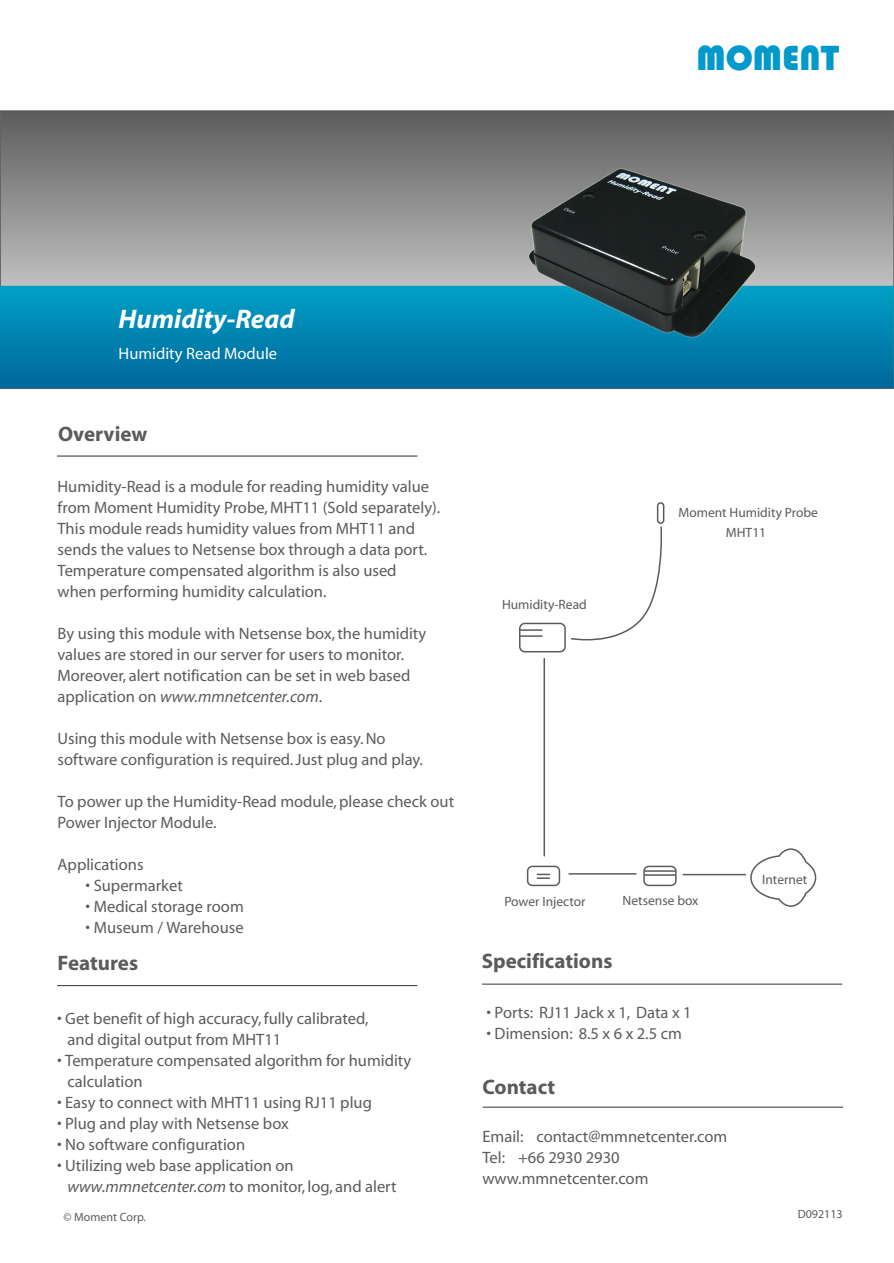
<style>
.page{position:relative;width:894px;height:1263px;background:#fff}
.page>*{position:absolute;margin:0;border:0;box-sizing:border-box;transform-origin:0 0}
.t1{font:36px "Bauhaus 93";color:#09c}
.t2{font:italic 700 27px "Myriad";color:#fff}
.t3{font:700 21px "Myriad";color:#5b5b5b}
.t4{font:16.5px/21px "Myriad";color:#5b5b5b}
.t5{font:16.5px "Myriad";color:#fff}
.t6{font:13.5px/20px "Myriad";color:#5b5b5b;text-align:center}
.t7{font:12px "Myriad";color:#5b5b5b}
.s1{font-style:italic}
</style>
<div class="page">
<svg style="left:2px;top:113px;width:889px;height:173px;background:#8b8b8b"></svg>
<svg style="left:57px;top:455px;width:361px;height:2px"></svg>
<svg style="left:57px;top:985px;width:361px;height:1px"></svg>
<svg style="left:482px;top:983px;width:360px;height:2px"></svg>
<svg style="left:482px;top:1106px;width:361px;height:2px"></svg>
<div style="left:0;top:286px;width:893px;height:102px;background:linear-gradient(to bottom,#00a0c6,#00689a)"></div>
<svg style="left:519px;top:502px;width:297px;height:405px"></svg>
<img style="left:517px;top:150px;width:248px;height:204px">
<h1 class="t1" style="left:696px;top:37px;width:144px">MOMENT</h1>
<h2 class="t2" style="left:118px;top:305px;width:177px">Humidity-Read</h2>
<p class="t5" style="left:118px;top:346px;width:160px">Humidity Read Module</p>
<p class="t3" style="left:58px;top:423px;width:91px">Overview</p>
<p class="t4" style="left:58px;top:476px;width:384px">Humidity-Read is a module for reading humidity value from Moment Humidity Probe, MHT11 (Sold separately).<br>This module reads humidity values from MHT11 and sends the values to Netsense box through a data port.<br>Temperature compensated algorithm is also used<br>when performing humidity calculation.</p>
<p class="t4" style="left:58px;top:623px;width:370px">By using this module with Netsense box, the humidity values are stored in our server for users to monitor.<br>Moreover, alert notification can be set in web based application on <span class="s1">www.mmnetcenter.com</span>.</p>
<p class="t4" style="left:58px;top:728px;width:366px">Using this module with Netsense box is easy. No software configuration is required. Just plug and play.</p>
<p class="t4" style="left:58px;top:791px;width:398px">To power up the Humidity-Read module, please check out<br>Power Injector Module.</p>
<p class="t4" style="left:58px;top:854px;width:87px">Applications</p>
<p class="t4" style="left:85px;top:875px;width:99px">• Supermarket</p>
<p class="t4" style="left:85px;top:896px;width:160px">• Medical storage room</p>
<p class="t4" style="left:85px;top:917px;width:159px">• Museum / Warehouse</p>
<p class="t3" style="left:58px;top:952px;width:82px">Features</p>
<p class="t4" style="left:67px;top:1009px;width:302px;text-indent:-10px">• Get benefit of high accuracy, fully calibrated, and digital output from MHT11</p>
<p class="t4" style="left:67px;top:1051px;width:345px;text-indent:-10px">• Temperature compensated algorithm for humidity calculation</p>
<p class="t4" style="left:57px;top:1093px;width:316px">• Easy to connect with MHT11 using RJ11 plug</p>
<p class="t4" style="left:57px;top:1114px;width:233px">• Plug and play with Netsense box</p>
<p class="t4" style="left:57px;top:1135px;width:189px">• No software configuration</p>
<p class="t4" style="left:67px;top:1156px;width:330px;text-indent:-10px">• Utilizing web base application on <span class="s1">www.mmnetcenter.com</span> to monitor, log, and alert</p>
<p class="t7" style="left:64px;top:1211px;width:84px">© Moment Corp.</p>
<p class="t6" style="left:502px;top:595px;width:86px">Humidity-Read</p>
<p class="t6" style="left:678px;top:503px;width:141px">Moment Humidity Probe<br>MHT11</p>
<p class="t6" style="left:504px;top:892px;width:83px">Power Injector</p>
<p class="t6" style="left:622px;top:891px;width:77px">Netsense box</p>
<p class="t3" style="left:481px;top:950px;width:132px">Specifications</p>
<p class="t6" style="left:762px;top:870px;width:47px">Internet</p>
<p class="t4" style="left:486px;top:1003px;width:206px">• Ports: RJ11 Jack x 1, Data x 1</p>
<p class="t4" style="left:486px;top:1024px;width:197px">• Dimension: 8.5 x 6 x 2.5 cm</p>
<p class="t3" style="left:482px;top:1076px;width:74px">Contact</p>
<p class="t4" style="left:482px;top:1127px;width:246px">Email: contact@mmnetcenter.com<br>Tel: +66 2930 2930 www.mmnetcenter.com</p>
<p class="t7" style="left:797px;top:1208px;width:46px">D092113</p>
</div>
